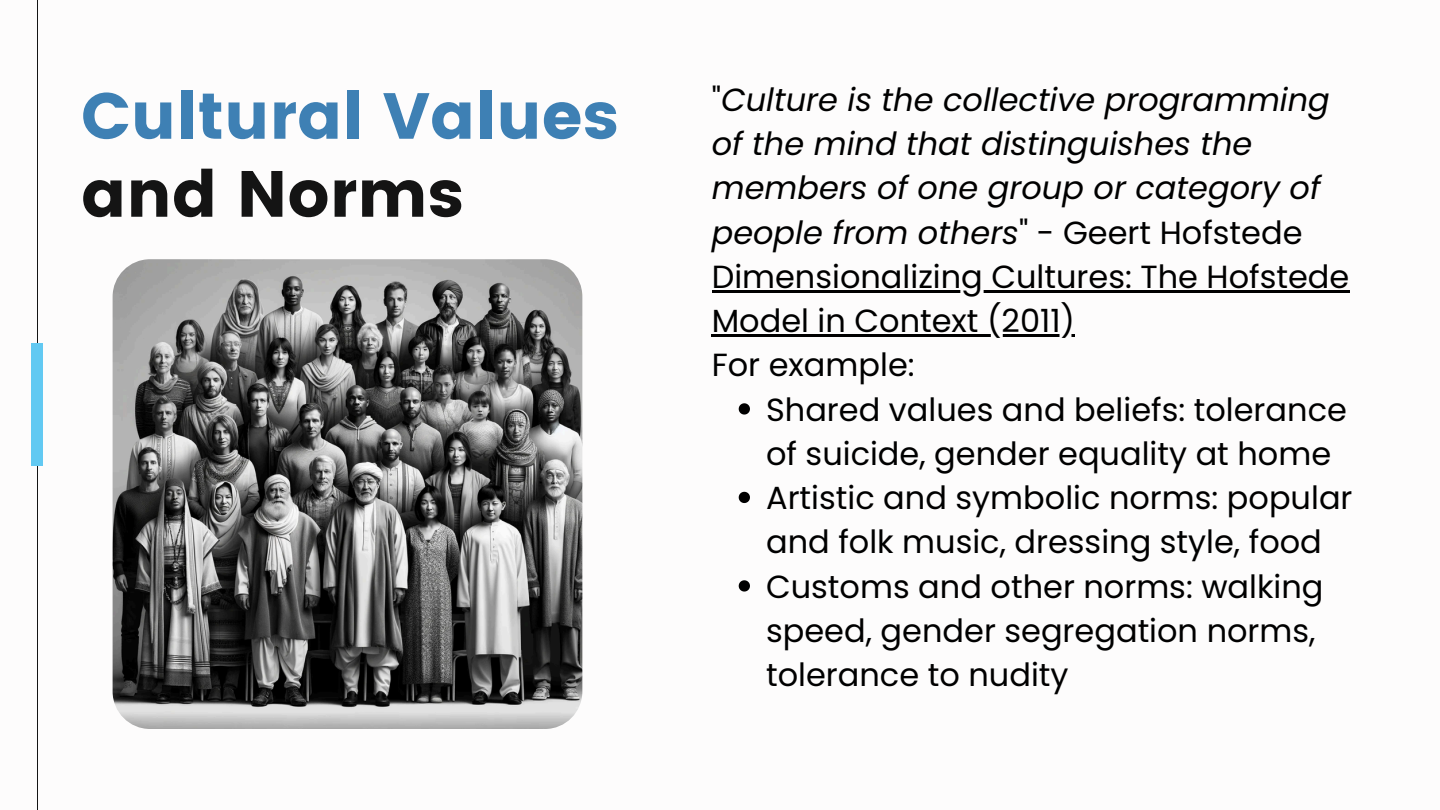
<style>
.page{position:relative;width:1440px;height:810px;background:#fff}
.page>*{position:absolute;margin:0;border:0;box-sizing:border-box;transform-origin:0 0}
.t1{font:65px/78px "Poppins";color:#3e80b4}
.t2{font:32px/44.2px "Poppins";color:#000}
.t3{font:italic 32px/44.2px "Poppins";color:#000}
.s1{color:#141414}
.s2{font-style:normal}
</style>
<div class="page">
<hr style="left:37px;top:0;width:1px;height:810px;background:#141414">
<div style="left:32px;top:344px;width:11px;height:122px;background:#62c9f2"></div>
<img style="left:113px;top:259px;width:469px;height:470px;border-radius:37px">
<hr style="left:712px;top:290px;width:637px;height:3px;background:#000">
<hr style="left:712px;top:334px;width:363px;height:3px;background:#000">
<svg style="left:739px;top:403px;width:11px;height:12px"></svg>
<svg style="left:739px;top:492px;width:11px;height:11px"></svg>
<svg style="left:739px;top:580px;width:11px;height:12px"></svg>
<p class="t1" style="left:81px;top:77px;width:539px">Cultural Values <span class="s1">and Norms</span></p>
<p class="t3" style="left:712px;top:77px;width:620px"><span class="s2">"</span>Culture is the collective programming of the mind that distinguishes the members of one group or category of people from others<span class="s2">" - Geert Hofstede</span></p>
<p class="t2" style="left:712px;top:254px;width:639px">Dimensionalizing Cultures: The Hofstede</p>
<p class="t2" style="left:712px;top:299px;width:365px">Model in Context (2011)<br>For example:</p>
<p class="t2" style="left:766px;top:387px;width:582px">Shared values and beliefs: tolerance of suicide, gender equality at home</p>
<p class="t2" style="left:766px;top:476px;width:588px">Artistic and symbolic norms: popular and folk music, dressing style, food</p>
<p class="t2" style="left:766px;top:564px;width:559px">Customs and other norms: walking speed, gender segregation norms, tolerance to nudity</p>
</div>
